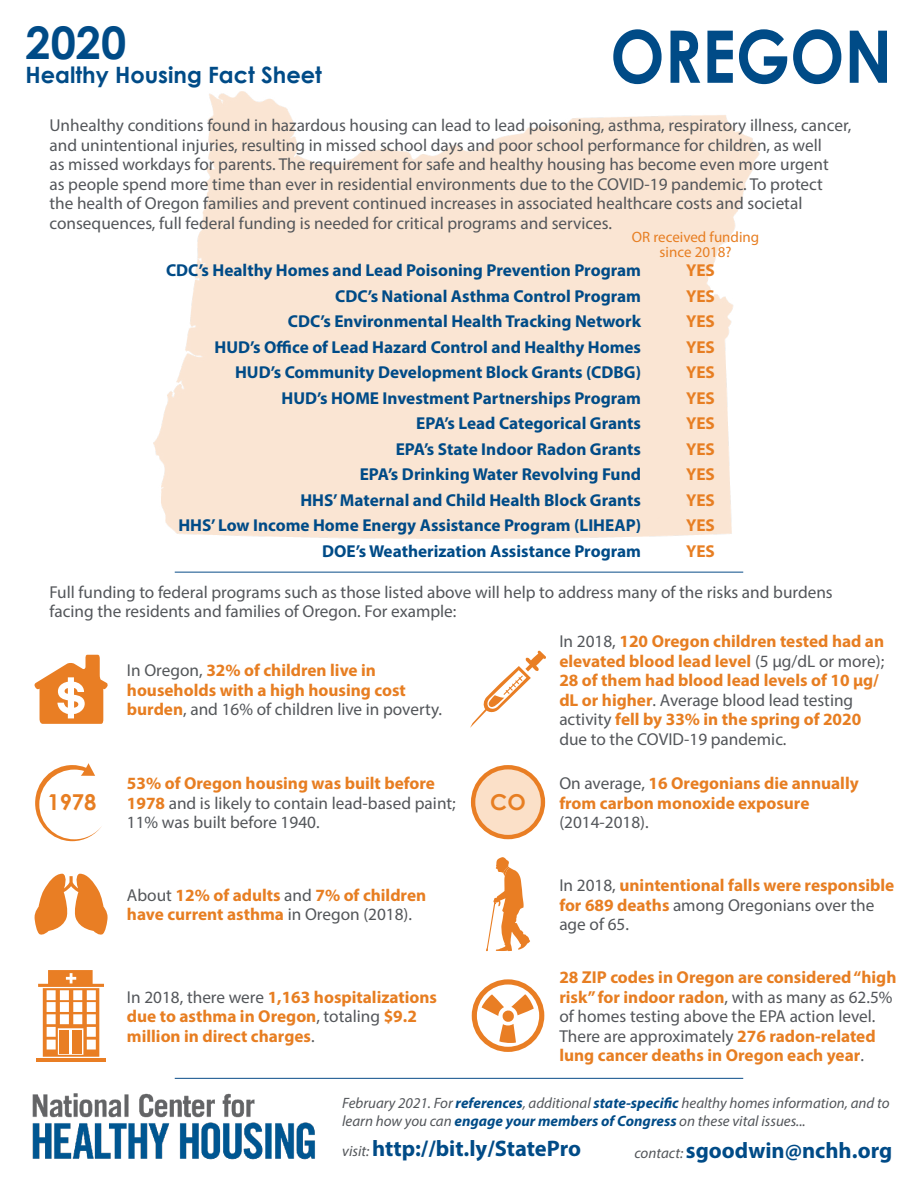
<style>
.page{position:relative;width:918px;height:1188px;background:#fff}
.page>*{position:absolute;margin:0;border:0;box-sizing:border-box;transform-origin:0 0}
.t1{font:700 72.6px "Century Gothic";color:#004b87;scale:.89 1}
.t2{font:700 45px "Century Gothic";color:#004b87}
.t3{font:700 22.5px "Myriad Pro";color:#004b87}
.t4{font:700 22.5px "Century Gothic";color:#004b87}
.t5{font:700 21.9px "Century Gothic";color:#e77e22}
.t6{font:700 17.25px/19.5px "Myriad Pro";color:#e77e22}
.t7{font:17.25px/19.5px "Myriad Pro";color:#53565a}
.t8{font:700 17.25px "Myriad Pro";color:#004b87}
.t9{font:italic 15px/18px "Myriad Pro";color:#53565a}
.t10{font:15px "Myriad Pro";color:#e77e22}
.s1{font-weight:400;color:#535659}
.s2{font-weight:400;color:#53565a}
.s3{font-weight:700;color:#e77e22}
.s4{font-weight:700;color:#004b87}
.s5{font-weight:400;font-style:italic;font-size:15px;color:#53565a}
</style>
<div class="page">
<svg style="left:687px;top:500px;width:10px;height:5px"></svg>
<hr style="left:175px;top:572px;width:568px;height:1px;background:#094c88">
<hr style="left:175px;top:1078px;width:568px;height:1px;background:#094c88">
<img style="left:32px;top:1093px;width:283px;height:67px">
<svg style="left:34px;top:655px;width:74px;height:69px"></svg>
<svg style="left:470px;top:651px;width:76px;height:77px"></svg>
<div style="left:473px;top:767px;width:70px;height:70px;background:#fbe0c8;border-radius:50%"></div>
<div style="left:471px;top:765px;width:74px;height:74px;border:4px solid #e97e24;border-radius:50%"></div>
<svg style="left:35px;top:763px;width:67px;height:78px"></svg>
<svg style="left:472px;top:979px;width:72px;height:73px"></svg>
<svg style="left:38px;top:970px;width:66px;height:87px"></svg>
<hr style="left:36px;top:1058px;width:70px;height:3px;background:#e97e24">
<svg style="left:35px;top:874px;width:73px;height:61px"></svg>
<svg style="left:486px;top:857px;width:44px;height:94px"></svg>
<p class="t2" style="left:26px;top:9px;width:102px">2020</p>
<p class="t1" style="left:610px;top:1px;width:318px">OREGON</p>
<p class="t4" style="left:26px;top:58px;width:298px">Healthy Housing Fact Sheet</p>
<p class="t7" style="left:50px;top:115px;width:803px">Unhealthy conditions found in hazardous housing can lead to lead poisoning, asthma, respiratory illness, cancer, and unintentional injuries, resulting in missed school days and poor school performance for children, as well<br>as missed workdays for parents. The requirement for safe and healthy housing has become even more urgent<br>as people spend more time than ever in residential environments due to the COVID-19 pandemic. To protect<br>the health of Oregon families and prevent continued increases in associated healthcare costs and societal consequences, full federal funding is needed for critical programs and services.</p>
<p class="t10" style="left:632px;top:227px;width:129px">OR received funding</p>
<p class="t10" style="left:660px;top:242px;width:73px">since 2018?</p>
<p class="t8" style="left:166px;top:259px;width:477px">CDC’s Healthy Homes and Lead Poisoning Prevention Program</p>
<p class="t8" style="left:335px;top:285px;width:307px">CDC’s National Asthma Control Program</p>
<p class="t8" style="left:288px;top:310px;width:355px">CDC’s Environmental Health Tracking Network</p>
<p class="t8" style="left:214px;top:336px;width:428px">HUD’s Office of Lead Hazard Control and Healthy Homes</p>
<p class="t8" style="left:235px;top:361px;width:408px">HUD’s Community Development Block Grants (CDBG)</p>
<p class="t8" style="left:281px;top:387px;width:361px">HUD’s HOME Investment Partnerships Program</p>
<p class="t8" style="left:416px;top:412px;width:226px">EPA’s Lead Categorical Grants</p>
<p class="t8" style="left:396px;top:438px;width:247px">EPA’s State Indoor Radon Grants</p>
<p class="t8" style="left:360px;top:463px;width:283px">EPA’s Drinking Water Revolving Fund</p>
<p class="t8" style="left:300px;top:489px;width:342px">HHS’ Maternal and Child Health Block Grants</p>
<p class="t8" style="left:178px;top:514px;width:464px">HHS’ Low Income Home Energy Assistance Program (LIHEAP)</p>
<p class="t8" style="left:322px;top:540px;width:320px">DOE’s Weatherization Assistance Program</p>
<p class="t6" style="left:686px;top:260px;width:30px">YES</p>
<p class="t6" style="left:686px;top:286px;width:30px">YES</p>
<p class="t6" style="left:686px;top:311px;width:30px">YES</p>
<p class="t6" style="left:686px;top:337px;width:30px">YES</p>
<p class="t6" style="left:686px;top:362px;width:30px">YES</p>
<p class="t6" style="left:686px;top:388px;width:30px">YES</p>
<p class="t6" style="left:686px;top:413px;width:30px">YES</p>
<p class="t6" style="left:686px;top:439px;width:30px">YES</p>
<p class="t6" style="left:686px;top:464px;width:30px">YES</p>
<p class="t6" style="left:686px;top:490px;width:30px">YES</p>
<p class="t6" style="left:686px;top:515px;width:30px">YES</p>
<p class="t6" style="left:686px;top:541px;width:30px">YES</p>
<p class="t7" style="left:50px;top:582px;width:785px">Full funding to federal programs such as those listed above will help to address many of the risks and burdens facing the residents and families of Oregon. For example:</p>
<p class="t6" style="left:127px;top:660px;width:317px"><span class="s1">In Oregon,</span> 32% of children live in households with a high housing cost burden<span class="s1">, and</span> <span class="s2">16% of children live in poverty</span><span class="s1">.</span></p>
<p class="t6" style="left:559px;top:631px;width:326px"><span class="s2">In 2018,</span> 120 Oregon children tested had an elevated blood lead level <span class="s2">(5 μg/dL or more); </span>28 of them had blood lead levels of 10 μg/ dL or higher<span class="s2">. Average blood lead testing activity</span> fell by 33% in the spring of 2020 <span class="s2">due to the COVID-19 pandemic.</span></p>
<p class="t7" style="left:127px;top:773px;width:330px"><span class="s3">53% of Oregon housing was built before<br>1978</span> and is likely to contain lead-based paint;<br>11% was built before 1940.</p>
<p class="t6" style="left:559px;top:773px;width:301px"><span class="s2">On average,</span> 16 Oregonians die annually from carbon monoxide exposure</p>
<p class="t5" style="left:47px;top:786px;width:51px">1978</p>
<p class="t5" style="left:490px;top:786px;width:37px">CO</p>
<p class="t7" style="left:559px;top:812px;width:91px">(2014-2018).</p>
<p class="t6" style="left:127px;top:885px;width:301px"><span class="s1">About</span> 12% of adults <span class="s1">and</span> 7% of children have current asthma <span class="s1">in Oregon (2018).</span></p>
<p class="t6" style="left:559px;top:875px;width:337px"><span class="s2">In 2018,</span> unintentional falls were responsible for 689 deaths <span class="s2">among Oregonians over the age of 65.</span></p>
<p class="t6" style="left:127px;top:986px;width:312px"><span class="s2">In 2018, there were</span> 1,163 hospitalizations due to asthma in Oregon<span class="s2">, totaling</span> $9.2 million in direct charges<span class="s2">.</span></p>
<p class="t6" style="left:559px;top:967px;width:339px">28 ZIP codes in Oregon are considered “high risk” for indoor radon<span class="s2">, with as many as 62.5% of homes testing above the EPA action level.<br>There are approximately</span> 276 radon-related lung cancer deaths in Oregon each year<span class="s2">.</span></p>
<p class="t9" style="left:342px;top:1094px;width:549px">February 2021. For <span class="s4">references</span>, additional <span class="s4">state-specific</span> healthy homes information, and to learn how you can <span class="s4">engage your members of Congress</span> on these vital issues...</p>
<p class="t3" style="left:342px;top:1134px;width:240px"><span class="s5">visit:</span> http://bit.ly/StatePro</p>
<p class="t3" style="left:634px;top:1135px;width:259px"><span class="s5">contact:</span> sgoodwin@nchh.org</p>
</div>
